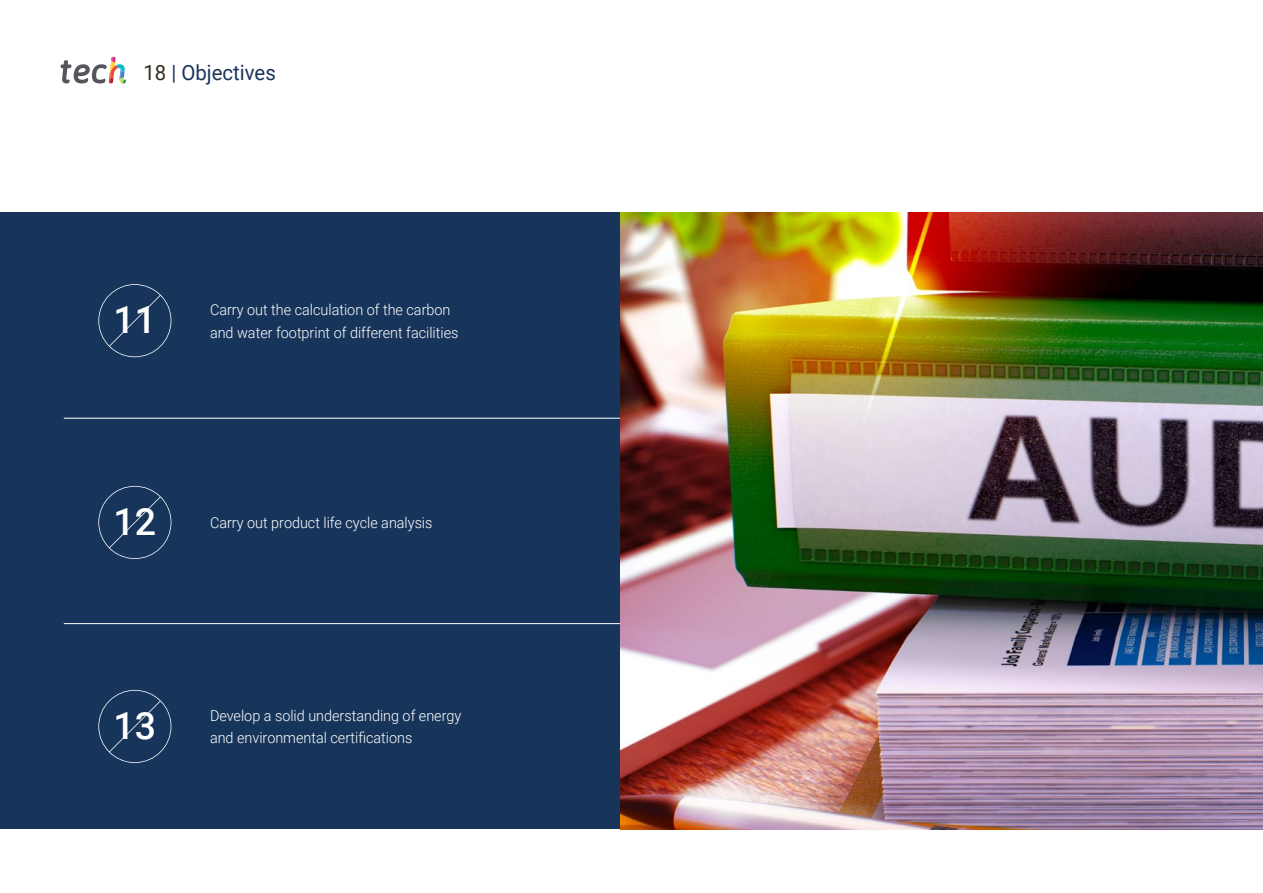
<style>
.page{position:relative;width:1263px;height:893px;background:#fff}
.page>*{position:absolute;margin:0;border:0;box-sizing:border-box;transform-origin:0 0}
.t1{font:500 37.5px "Roboto";color:#fff}
.t2{font:21px "Roboto";color:#1a355c}
.t3{font:300 15px/22.5px "Roboto";color:#fff;scale:.96 1}
.s1{color:#312e20}
</style>
<div class="page">
<svg style="left:61px;top:57px;width:65px;height:27px"></svg>
<div style="left:0;top:213px;width:621px;height:616px;background:#17355b"></div>
<svg style="left:98px;top:486px;width:73px;height:73px"></svg>
<svg style="left:98px;top:690px;width:73px;height:73px"></svg>
<svg style="left:98px;top:284px;width:73px;height:73px"></svg>
<hr style="left:64px;top:418px;width:1199px;height:1px;background:#fff">
<hr style="left:64px;top:623px;width:1199px;height:1px;background:#fff">
<img style="left:621px;top:213px;width:642px;height:616px">
<h2 class="t2" style="left:144px;top:57px;width:134px"><span class="s1">18</span> | Objectives</h2>
<h1 class="t1" style="left:114px;top:294px;width:44px">11</h1>
<p class="t3" style="left:210px;top:298px;width:252px">Carry out the calculation of the carbon</p>
<p class="t3" style="left:210px;top:320px;width:260px">and water footprint of different facilities</p>
<h1 class="t1" style="left:114px;top:495px;width:44px">12</h1>
<p class="t3" style="left:210px;top:511px;width:233px">Carry out product life cycle analysis</p>
<h1 class="t1" style="left:114px;top:699px;width:44px">13</h1>
<p class="t3" style="left:210px;top:704px;width:263px">Develop a solid understanding of energy and environmental certifications</p>
</div>
